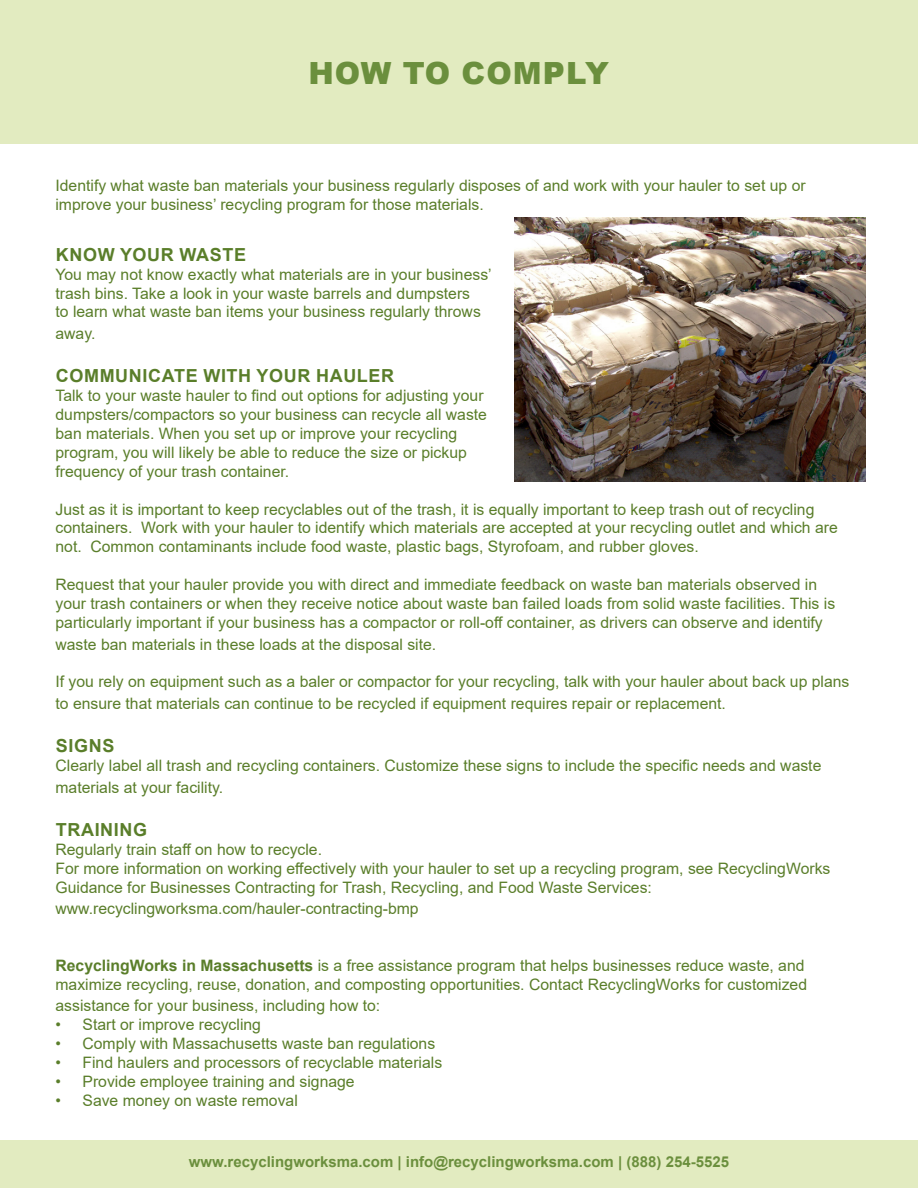
<style>
.page{position:relative;width:918px;height:1188px;background:#fff}
.page>*{position:absolute;margin:0;border:0;box-sizing:border-box;transform-origin:0 0}
.t1{font:900 30.6px "Arial";letter-spacing:.035em;color:#6b8f3d}
.t2{font:700 18px "Arial";letter-spacing:.035em;color:#5a7e2a}
.t3{font:15.75px/18.9px "Arial";color:#5a7e2a}
.t4{font:700 15px "Arial";color:#6b8f3d}
.s1{font-weight:700}
</style>
<div class="page">
<div style="left:0;top:1140px;width:918px;height:48px;background:#e2ebc0"></div>
<div style="left:0;top:0;width:918px;height:144px;background:#e2ebc0"></div>
<img style="left:514px;top:218px;width:352px;height:264px">
<p class="t1" style="left:308px;top:51px;width:302px">HOW TO COMPLY</p>
<p class="t3" style="left:56px;top:176px;width:752px">Identify what waste ban materials your business regularly disposes of and work with your hauler to set up or improve your business’ recycling program for those materials.</p>
<p class="t2" style="left:56px;top:242px;width:192px">KNOW YOUR WASTE</p>
<p class="t3" style="left:56px;top:265px;width:438px">You may not know exactly what materials are in your business’ trash bins. Take a look in your waste barrels and dumpsters<br>to learn what waste ban items your business regularly throws</p>
<p class="t3" style="left:56px;top:324px;width:41px">away.</p>
<p class="t2" style="left:56px;top:363px;width:340px">COMMUNICATE WITH YOUR HAULER</p>
<p class="t3" style="left:56px;top:386px;width:433px">Talk to your waste hauler to find out options for adjusting your dumpsters/compactors so your business can recycle all waste ban materials. When you set up or improve your recycling program, you will likely be able to reduce the size or pickup frequency of your trash container.</p>
<p class="t3" style="left:56px;top:499px;width:784px">Just as it is important to keep recyclables out of the trash, it is equally important to keep trash out of recycling containers. Work with your hauler to identify which materials are accepted at your recycling outlet and which are not. Common contaminants include food waste, plastic bags, Styrofoam, and rubber gloves.</p>
<p class="t3" style="left:56px;top:575px;width:781px">Request that your hauler provide you with direct and immediate feedback on waste ban materials observed in your trash containers or when they receive notice about waste ban failed loads from solid waste facilities. This is particularly important if your business has a compactor or roll-off container, as drivers can observe and identify</p>
<p class="t3" style="left:56px;top:634px;width:382px">waste ban materials in these loads at the disposal site.</p>
<p class="t3" style="left:56px;top:671px;width:795px;line-height:21.6px">If you rely on equipment such as a baler or compactor for your recycling, talk with your hauler about back up plans to ensure that materials can continue to be recycled if equipment requires repair or replacement.</p>
<p class="t2" style="left:56px;top:733px;width:60px">SIGNS</p>
<p class="t3" style="left:56px;top:755px;width:767px;line-height:21.6px">Clearly label all trash and recycling containers. Customize these signs to include the specific needs and waste materials at your facility.</p>
<p class="t2" style="left:56px;top:817px;width:93px">TRAINING</p>
<p class="t3" style="left:56px;top:840px;width:268px">Regularly train staff on how to recycle.</p>
<p class="t3" style="left:56px;top:859px;width:776px">For more information on working effectively with your hauler to set up a recycling program, see RecyclingWorks<br>Guidance for Businesses Contracting for Trash, Recycling, and Food Waste Services:</p>
<p class="t3" style="left:56px;top:899px;width:365px">www.recyclingworksma.com/hauler-contracting-bmp</p>
<p class="t3" style="left:56px;top:956px;width:753px"><span class="s1">RecyclingWorks in Massachusetts</span> is a free assistance program that helps businesses reduce waste, and maximize recycling, reuse, donation, and composting opportunities. Contact RecyclingWorks for customized</p>
<p class="t3" style="left:56px;top:996px;width:326px">assistance for your business, including how to:</p>
<p class="t3" style="left:56px;top:1015px;width:207px">• Start or improve recycling</p>
<p class="t3" style="left:56px;top:1034px;width:381px">• Comply with Massachusetts waste ban regulations</p>
<p class="t3" style="left:56px;top:1053px;width:388px">• Find haulers and processors of recyclable materials</p>
<p class="t3" style="left:56px;top:1072px;width:301px">• Provide employee training and signage</p>
<p class="t3" style="left:56px;top:1091px;width:244px">• Save money on waste removal</p>
<p class="t4" style="left:189px;top:1151px;width:542px">www.recyclingworksma.com | info@recyclingworksma.com | (888) 254-5525</p>
</div>
